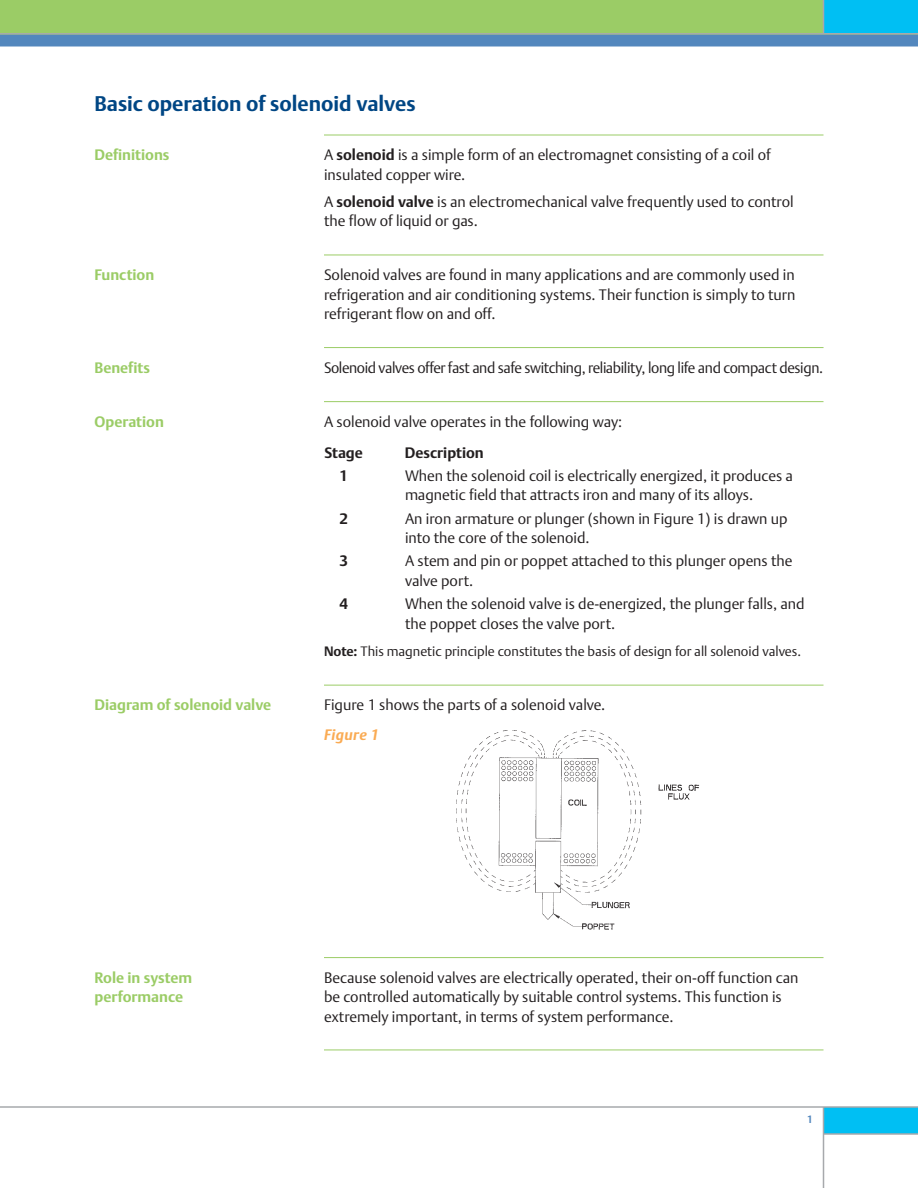
<style>
.page{position:relative;width:918px;height:1188px;background:#fff}
.page>*{position:absolute;margin:0;border:0;box-sizing:border-box;transform-origin:0 0}
.t1{font:700 21px "DTL Argo T";color:#004684}
.t2{font:15px/19.5px "DTL Argo T Light";color:#231f20}
.t3{font:700 15px/19.5px "DTL Argo T";color:#9bcc66}
.t4{font:15px "DTL Argo T Light";letter-spacing:-.025em;color:#231f20}
.t5{font:700 15px "DTL Argo T";color:#231f20}
.t6{font:italic 700 15px "DTL Argo T";letter-spacing:.025em;color:#faab53}
.t7{font:13.5px "DTL Argo T Light";color:#231f20}
.t8{font:700 10.5px "DTL Argo T";color:#5387bd;scale:.96 1}
.s1{font-family:"DTL Argo T";font-weight:700}
</style>
<div class="page">
<div style="left:0;top:0;width:918px;height:40px;background:#9bcc66"></div>
<div style="left:824px;top:0;width:94px;height:34px;background:#00bff3"></div>
<div style="left:824px;top:1107px;width:94px;height:27px;background:#00bff3"></div>
<hr style="left:0;top:1106px;width:918px;height:2px;background:#a7a9ac">
<hr style="left:823px;top:1107px;width:1px;height:81px;background:#a7a9ac">
<hr style="left:824px;top:1133px;width:94px;height:2px;background:#a7a9ac">
<div style="left:0;top:34px;width:918px;height:12px;background:#5387bd"></div>
<hr style="left:0;top:33px;width:918px;height:1px;background:#a7a9ac">
<hr style="left:823px;top:0;width:1px;height:34px;background:#a7a9ac">
<hr style="left:324px;top:135px;width:500px;height:1px;background:#9bcc66">
<hr style="left:324px;top:255px;width:500px;height:1px;background:#9bcc66">
<hr style="left:324px;top:347px;width:500px;height:1px;background:#9bcc66">
<hr style="left:324px;top:685px;width:500px;height:1px;background:#9bcc66">
<hr style="left:324px;top:957px;width:500px;height:1px;background:#9bcc66">
<hr style="left:324px;top:401px;width:500px;height:1px;background:#9bcc66">
<img style="left:456px;top:730px;width:244px;height:200px">
<hr style="left:324px;top:1050px;width:500px;height:1px;background:#9bcc66">
<h1 class="t1" style="left:95px;top:95px;width:323px">Basic operation of solenoid valves</h1>
<p class="t3" style="left:95px;top:147px;width:76px">Definitions</p>
<p class="t3" style="left:95px;top:267px;width:61px">Function</p>
<p class="t2" style="left:324px;top:146px;width:448px">A <span class="s1">solenoid</span> is a simple form of an electromagnet consisting of a coil of insulated copper wire.</p>
<p class="t2" style="left:324px;top:192px;width:471px">A <span class="s1">solenoid valve</span> is an electromechanical valve frequently used to control the flow of liquid or gas.</p>
<p class="t2" style="left:324px;top:266px;width:473px;text-align:justify">Solenoid valves are found in many applications and are commonly used in refrigeration and air conditioning systems. Their function is simply to turn refrigerant flow on and off.</p>
<p class="t3" style="left:95px;top:359px;width:57px">Benefits</p>
<p class="t4" style="left:324px;top:360px;width:501px">Solenoid valves offer fast and safe switching, reliability, long life and compact design.</p>
<p class="t2" style="left:324px;top:413px;width:300px">A solenoid valve operates in the following way:</p>
<p class="t5" style="left:324px;top:447px;width:40px">Stage</p>
<p class="t5" style="left:405px;top:447px;width:80px">Description</p>
<p class="t5" style="left:339px;top:470px;width:10px">1</p>
<p class="t2" style="left:405px;top:467px;width:390px">When the solenoid coil is electrically energized, it produces a magnetic field that attracts iron and many of its alloys.</p>
<p class="t5" style="left:339px;top:513px;width:10px">2</p>
<p class="t2" style="left:405px;top:509px;width:384px">An iron armature or plunger (shown in Figure 1) is drawn up into the core of the solenoid.</p>
<p class="t5" style="left:339px;top:556px;width:10px">3</p>
<p class="t2" style="left:405px;top:552px;width:389px">A stem and pin or poppet attached to this plunger opens the valve port.</p>
<p class="t5" style="left:339px;top:598px;width:10px">4</p>
<p class="t2" style="left:405px;top:595px;width:401px">When the solenoid valve is de-energized, the plunger falls, and the poppet closes the valve port.</p>
<p class="t7" style="left:324px;top:645px;width:479px"><span class="s1">Note:</span> This magnetic principle constitutes the basis of design for all solenoid valves.</p>
<p class="t3" style="left:95px;top:413px;width:71px">Operation</p>
<p class="t3" style="left:95px;top:697px;width:178px">Diagram of solenoid valve</p>
<p class="t2" style="left:324px;top:696px;width:283px">Figure 1 shows the parts of a solenoid valve.</p>
<p class="t3" style="left:95px;top:969px;width:99px">Role in system performance</p>
<p class="t6" style="left:324px;top:729px;width:56px">Figure 1</p>
<p class="t2" style="left:324px;top:968px;width:476px">Because solenoid valves are electrically operated, their on-off function can be controlled automatically by suitable control systems. This function is extremely important, in terms of system performance.</p>
<p class="t8" style="left:807px;top:1116px;width:7px">1</p>
</div>
